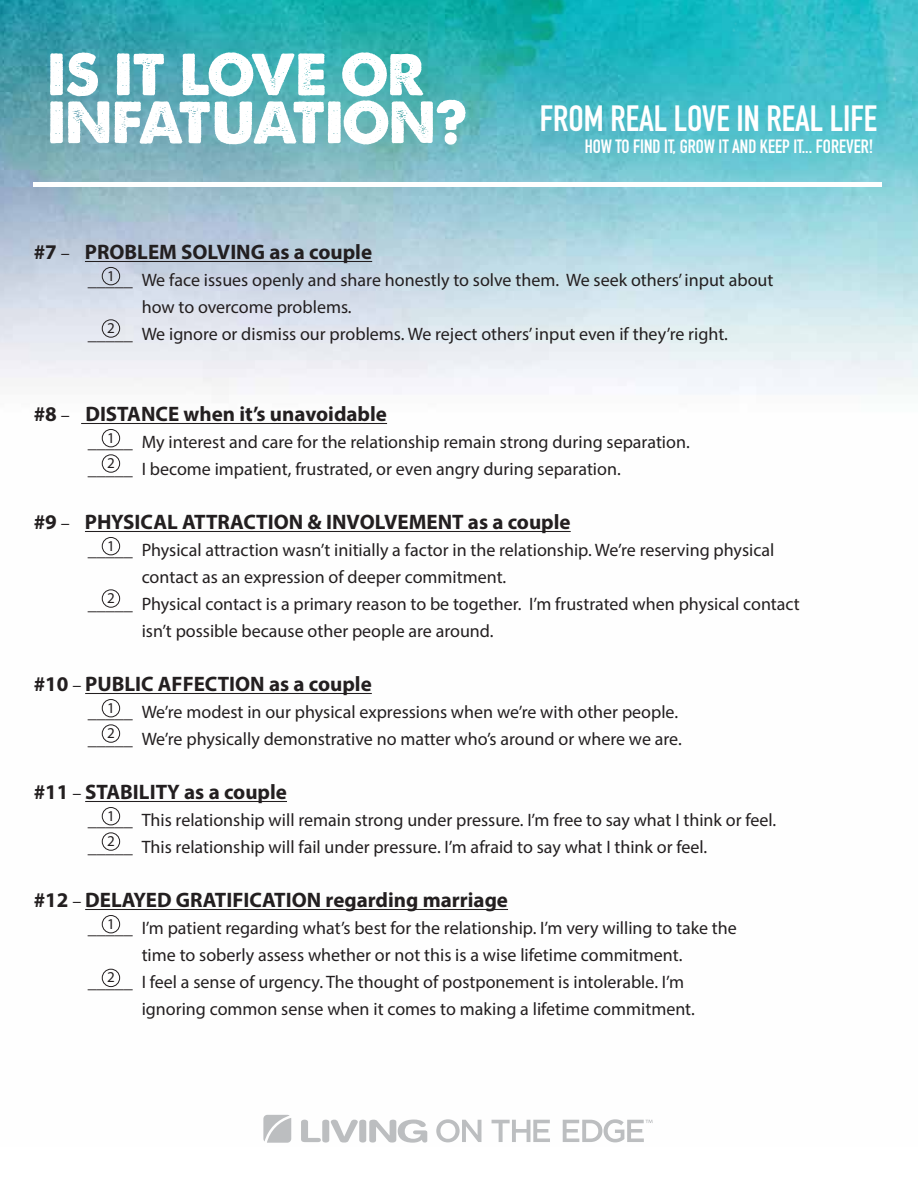
<style>
.page{position:relative;width:918px;height:1188px;background:#fff}
.page>*{position:absolute;margin:0;border:0;box-sizing:border-box;transform-origin:0 0}
.t1{font:36px "DIN Engschrift Std";color:#fff}
.t2{font:700 21px "Myriad Pro";color:#231f20}
.t3{font:19.05px "DIN Engschrift Std";color:#fff}
.t4{font:18px/27px "Myriad Pro";color:#231f20}
.t5{font:15px/25.3px "Myriad Pro";color:#231f20}
.s1{font-weight:400;font-size:18px}
</style>
<div class="page">
<img style="left:0;top:0;width:918px;height:1143px">
<svg style="left:50px;top:52px;width:59px;height:91px"></svg>
<svg style="left:115px;top:52px;width:351px;height:93px"></svg>
<hr style="left:85px;top:261px;width:287px;height:1px;background:#231f20">
<hr style="left:81px;top:423px;width:306px;height:1px;background:#231f20">
<hr style="left:85px;top:531px;width:486px;height:1px;background:#231f20">
<hr style="left:85px;top:693px;width:287px;height:1px;background:#231f20">
<hr style="left:85px;top:801px;width:202px;height:1px;background:#231f20">
<hr style="left:85px;top:909px;width:423px;height:1px;background:#231f20">
<hr style="left:34px;top:182px;width:848px;height:4px;background:#fff">
<svg style="left:436px;top:1119px;width:45px;height:23px"></svg>
<svg style="left:492px;top:1120px;width:58px;height:22px"></svg>
<svg style="left:301px;top:1120px;width:126px;height:23px"></svg>
<svg style="left:263px;top:1115px;width:28px;height:28px"></svg>
<svg style="left:563px;top:1119px;width:90px;height:23px"></svg>
<div style="left:102px;top:267px;width:18px;height:18px;border:1px solid #231f20;border-radius:50%"></div>
<div style="left:102px;top:320px;width:18px;height:17px;border:1px solid #231f20;border-radius:50%"></div>
<div style="left:102px;top:429px;width:18px;height:18px;border:1px solid #231f20;border-radius:50%"></div>
<div style="left:102px;top:455px;width:18px;height:18px;border:1px solid #231f20;border-radius:50%"></div>
<div style="left:102px;top:537px;width:18px;height:18px;border:1px solid #231f20;border-radius:50%"></div>
<div style="left:102px;top:590px;width:18px;height:18px;border:1px solid #231f20;border-radius:50%"></div>
<div style="left:102px;top:699px;width:18px;height:18px;border:1px solid #231f20;border-radius:50%"></div>
<div style="left:102px;top:725px;width:18px;height:18px;border:1px solid #231f20;border-radius:50%"></div>
<div style="left:102px;top:807px;width:18px;height:18px;border:1px solid #231f20;border-radius:50%"></div>
<div style="left:102px;top:833px;width:18px;height:18px;border:1px solid #231f20;border-radius:50%"></div>
<div style="left:102px;top:915px;width:18px;height:18px;border:1px solid #231f20;border-radius:50%"></div>
<div style="left:102px;top:969px;width:18px;height:18px;border:1px solid #231f20;border-radius:50%"></div>
<h1 class="t1" style="left:540px;top:97px;width:339px">FROM REAL LOVE IN REAL LIFE</h1>
<p class="t3" style="left:585px;top:135px;width:290px">HOW TO FIND IT, GROW IT AND KEEP IT... FOREVER!</p>
<p class="t2" style="left:34px;top:239px;width:340px">#7 <span class="s1">–</span> PROBLEM SOLVING as a couple</p>
<p class="t4" style="left:88px;top:267px;width:687px">_____ We face issues openly and share honestly to solve them. We seek others’ input about</p>
<p class="t4" style="left:142px;top:294px;width:212px">how to overcome problems.</p>
<p class="t4" style="left:88px;top:321px;width:642px">_____ We ignore or dismiss our problems. We reject others’ input even if they’re right.</p>
<p class="t5" style="left:107px;top:263px;width:9px">1</p>
<p class="t5" style="left:107px;top:315px;width:9px">2</p>
<p class="t2" style="left:34px;top:401px;width:355px">#8 <span class="s1">–</span> DISTANCE when it’s unavoidable</p>
<p class="t4" style="left:88px;top:429px;width:604px">_____ My interest and care for the relationship remain strong during separation. _____ I become impatient, frustrated, or even angry during separation.</p>
<p class="t2" style="left:34px;top:509px;width:539px">#9 <span class="s1">–</span> PHYSICAL ATTRACTION &amp; INVOLVEMENT as a couple</p>
<p class="t4" style="left:88px;top:537px;width:688px">_____ Physical attraction wasn’t initially a factor in the relationship. We’re reserving physical</p>
<p class="t4" style="left:142px;top:564px;width:366px">contact as an expression of deeper commitment.</p>
<p class="t4" style="left:88px;top:591px;width:714px">_____ Physical contact is a primary reason to be together. I’m frustrated when physical contact</p>
<p class="t4" style="left:142px;top:618px;width:353px">isn’t possible because other people are around.</p>
<p class="t2" style="left:34px;top:671px;width:340px">#10 <span class="s1">–</span> PUBLIC AFFECTION as a couple</p>
<p class="t4" style="left:88px;top:699px;width:596px">_____ We’re modest in our physical expressions when we’re with other people. _____ We’re physically demonstrative no matter who’s around or where we are.</p>
<p class="t2" style="left:34px;top:779px;width:255px">#11 <span class="s1">–</span> STABILITY as a couple</p>
<p class="t4" style="left:88px;top:807px;width:690px">_____ This relationship will remain strong under pressure. I’m free to say what I think or feel. _____ This relationship will fail under pressure. I’m afraid to say what I think or feel.</p>
<p class="t2" style="left:34px;top:887px;width:476px">#12 <span class="s1">–</span> DELAYED GRATIFICATION regarding marriage</p>
<p class="t4" style="left:88px;top:915px;width:651px">_____ I’m patient regarding what’s best for the relationship. I’m very willing to take the</p>
<p class="t4" style="left:142px;top:942px;width:542px">time to soberly assess whether or not this is a wise lifetime commitment.</p>
<p class="t4" style="left:88px;top:969px;width:598px">_____ I feel a sense of urgency. The thought of postponement is intolerable. I’m</p>
<p class="t4" style="left:142px;top:996px;width:555px">ignoring common sense when it comes to making a lifetime commitment.</p>
<p class="t5" style="left:107px;top:425px;width:9px">1<br>2</p>
<p class="t5" style="left:107px;top:533px;width:9px">1</p>
<p class="t5" style="left:107px;top:585px;width:9px">2</p>
<p class="t5" style="left:107px;top:695px;width:9px">1<br>2</p>
<p class="t5" style="left:107px;top:803px;width:9px">1<br>2</p>
<p class="t5" style="left:107px;top:911px;width:9px">1</p>
<p class="t5" style="left:107px;top:964px;width:9px">2</p>
</div>
